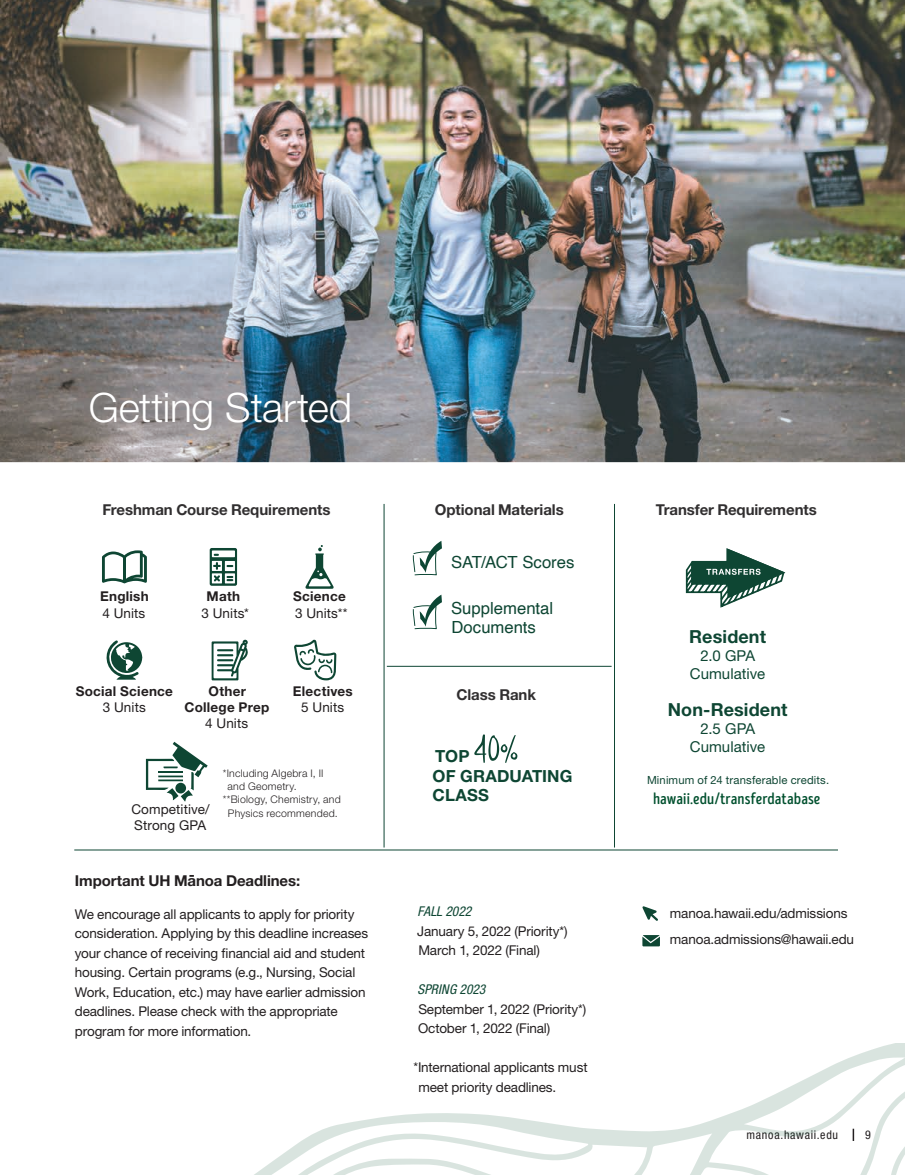
<style>
.page{position:relative;width:905px;height:1175px;background:#fff}
.page>*{position:absolute;margin:0;border:0;box-sizing:border-box;transform-origin:0 0}
.t1{font:300 40.5px "Helvetica Neue LT Std";letter-spacing:-.005em;color:#fff}
.t2{font:700 18px "Helvetica Neue LT Std";letter-spacing:.005em;color:#0e4633}
.t3{font:16.65px/19px "Helvetica";letter-spacing:-.005em;color:#0e4633}
.t4{font:700 16.65px/19.5px "Helvetica Neue LT Std";letter-spacing:.005em;color:#0e4633}
.t5{font:16.5px "Intro Head B Base";color:#00502e}
.t6{font:700 15px "Helvetica Neue LT Std";letter-spacing:-.005em;color:#312f30}
.t7{font:15px/18px "Helvetica Neue LT Std";color:#0e4633;text-align:center}
.t8{font:700 15px "Helvetica Neue LT Std";letter-spacing:-.005em;color:#231f20}
.t9{font:13.5px/19.5px "Helvetica Neue LT Std";letter-spacing:-.01em;color:#231f20}
.t10{font:700 13.5px/16.2px "Helvetica Neue LT Std";letter-spacing:.02em;color:#231f20;text-align:center}
.t11{font:13.5px/16.2px "Helvetica Neue LT Std";letter-spacing:.01em;color:#231f20}
.t12{font:condensed 12px "Helvetica Neue LT Std";letter-spacing:.06em;color:#231f20}
.t13{font:11.25px "Helvetica Neue LT Std";letter-spacing:.015em;color:#0e4633}
.t14{font:300 10.5px "Helvetica Neue LT Std";letter-spacing:.02em;color:#231f20}
.s1{font-weight:400}
.s2{font-weight:700}
.s3{font-style:italic;font-stretch:condensed;color:#0e4633}
</style>
<div class="page">
<img style="left:0;top:0;width:904px;height:462px">
<svg style="left:255px;top:1043px;width:649px;height:131px"></svg>
<svg style="left:474px;top:734px;width:43px;height:29px"></svg>
<svg style="left:685px;top:548px;width:101px;height:60px"></svg>
<svg style="left:210px;top:548px;width:27px;height:38px"></svg>
<svg style="left:305px;top:545px;width:29px;height:44px"></svg>
<svg style="left:102px;top:550px;width:45px;height:33px"></svg>
<svg style="left:106px;top:640px;width:36px;height:39px"></svg>
<svg style="left:212px;top:639px;width:36px;height:41px"></svg>
<svg style="left:294px;top:639px;width:42px;height:41px"></svg>
<svg style="left:146px;top:741px;width:62px;height:60px"></svg>
<hr style="left:384px;top:504px;width:1px;height:343px;background:#0e4633">
<hr style="left:614px;top:504px;width:1px;height:343px;background:#0e4633">
<hr style="left:74px;top:849px;width:764px;height:1px;background:#0e4633">
<hr style="left:387px;top:666px;width:224px;height:1px;background:#0e4633">
<svg style="left:642px;top:906px;width:16px;height:15px"></svg>
<svg style="left:642px;top:935px;width:18px;height:11px"></svg>
<svg style="left:412px;top:541px;width:30px;height:34px"></svg>
<svg style="left:412px;top:594px;width:30px;height:35px"></svg>
<h2 class="t1" style="left:89px;top:383px;width:265px">Getting Started</h2>
<p class="t6" style="left:102px;top:500px;width:230px">Freshman Course Requirements</p>
<p class="t10" style="left:100px;top:588px;width:50px;text-align:left">English<br><span class="s1">4 Units</span></p>
<p class="t9" style="left:201px;top:588px;width:49px;line-height:16.2px;text-align:center"><span class="s2">Math<br></span>3 Units*</p>
<p class="t9" style="left:293px;top:588px;width:56px;line-height:16.2px"><span class="s2">Science<br></span>3 Units**</p>
<p class="t10" style="left:76px;top:682px;width:99px">Social Science<br><span class="s1">3 Units</span></p>
<p class="t10" style="left:184px;top:682px;width:86px">Other<br>College Prep<br><span class="s1">4 Units</span></p>
<p class="t10" style="left:293px;top:682px;width:61px">Electives<br><span class="s1">5 Units</span></p>
<p class="t11" style="left:131px;top:800px;width:80px">Competitive/<br>Strong GPA</p>
<p class="t14" style="left:223px;top:766px;width:102px">*Including Algebra I, II</p>
<p class="t14" style="left:227px;top:779px;width:71px">and Geometry.</p>
<p class="t14" style="left:223px;top:793px;width:119px">**Biology, Chemistry, and</p>
<p class="t14" style="left:228px;top:806px;width:111px">Physics recommended.</p>
<p class="t6" style="left:435px;top:500px;width:130px">Optional Materials</p>
<p class="t3" style="left:451px;top:553px;width:125px">SAT/ACT Scores</p>
<p class="t3" style="left:451px;top:599px;width:103px">Supplemental<br>Documents</p>
<p class="t6" style="left:456px;top:685px;width:81px">Class Rank</p>
<p class="t4" style="left:432px;top:746px;width:141px">TOP<br>OF GRADUATING<br>CLASS</p>
<p class="t8" style="left:75px;top:871px;width:227px">Important UH M-anoa Deadlines:</p>
<p class="t9" style="left:75px;top:904px;width:295px">We encourage all applicants to apply for priority consideration. Applying by this deadline increases your chance of receiving financial aid and student housing. Certain programs (e.g., Nursing, Social Work, Education, etc.) may have earlier admission deadlines. Please check with the appropriate program for more information.</p>
<p class="t9" style="left:417px;top:901px;width:152px"><span class="s3">FALL 2022<br></span>January 5, 2022 (Priority*)<br>March 1, 2022 (Final)</p>
<p class="t9" style="left:417px;top:979px;width:170px"><span class="s3">SPRING 2023<br></span>September 1, 2022 (Priority*)<br>October 1, 2022 (Final)</p>
<p class="t9" style="left:418px;top:1057px;width:171px;text-indent:-5px">*International applicants must meet priority deadlines.</p>
<p class="t6" style="left:655px;top:500px;width:163px">Transfer Requirements</p>
<p class="t2" style="left:689px;top:625px;width:78px">Resident</p>
<p class="t7" style="left:689px;top:646px;width:77px">2.0 GPA<br>Cumulative</p>
<p class="t2" style="left:668px;top:698px;width:121px">Non-Resident</p>
<p class="t7" style="left:689px;top:719px;width:77px">2.5 GPA<br>Cumulative</p>
<p class="t13" style="left:647px;top:773px;width:184px">Minimum of 24 transferable credits.</p>
<p class="t5" style="left:653px;top:789px;width:169px">hawaii.edu/transferdatabase</p>
<p class="t9" style="left:670px;top:903px;width:179px">manoa.hawaii.edu/admissions</p>
<p class="t9" style="left:670px;top:929px;width:186px">manoa.admissions@hawaii.edu</p>
<p class="t12" style="left:746px;top:1128px;width:93px">manoa.hawaii.edu</p>
<p class="t12" style="left:865px;top:1128px;width:7px">9</p>
</div>
